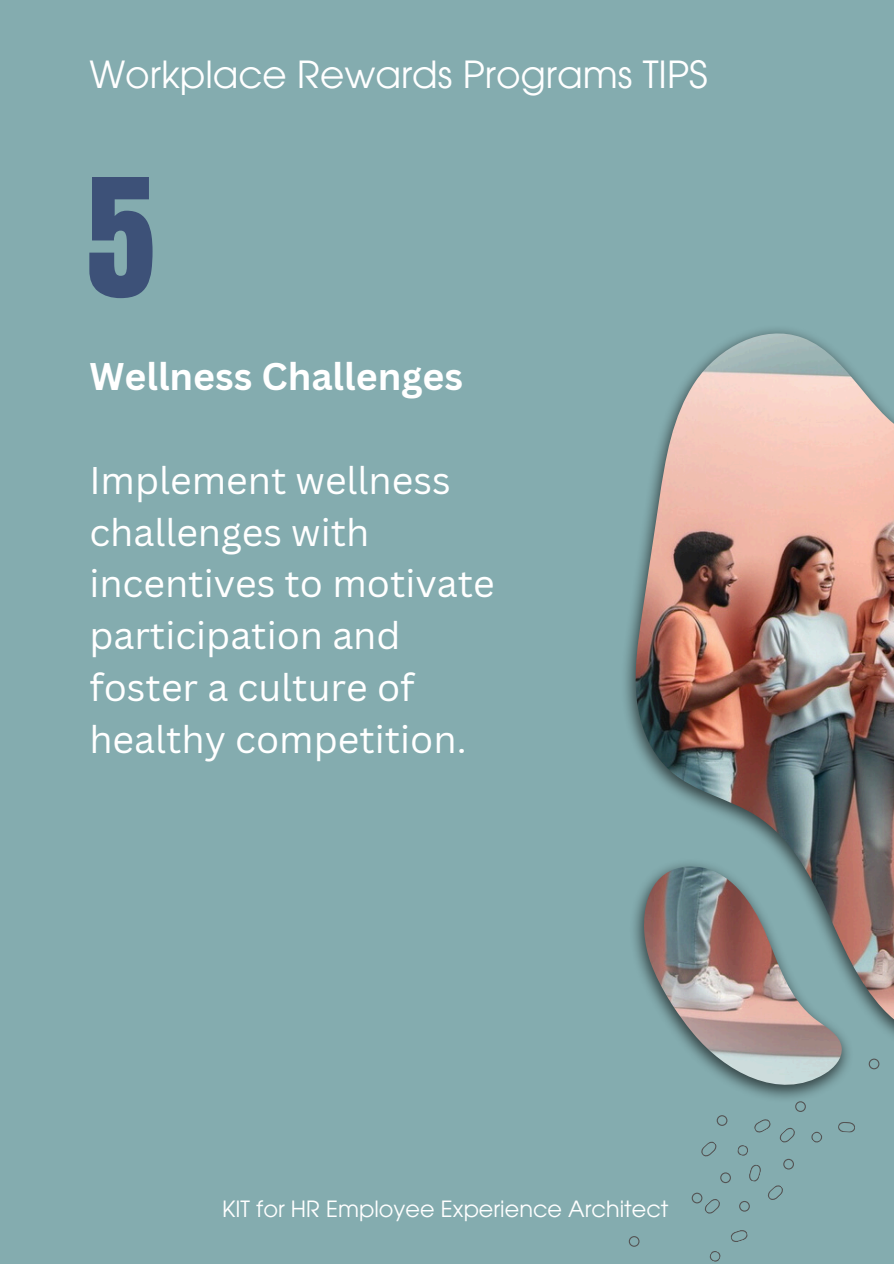
<style>
.page{position:relative;width:894px;height:1264px;background:#fff}
.page>*{position:absolute;margin:0;border:0;box-sizing:border-box;transform-origin:0 0}
.t1{font:37.5px/51.8px "Canva Sans";color:#fff}
.t2{font:700 37.5px "Canva Sans";color:#fff}
.t3{font:37.35px "ITC Avant Garde Pro";color:#fff}
.t4{font:22.35px "ITC Avant Garde Pro";color:#fff}
</style>
<div class="page">
<div style="left:0;top:0;width:893px;height:1263px;background:#84acaf"></div>
<img style="left:625px;top:329px;width:205px;height:770px">
<img style="left:634px;top:333px;width:259px;height:751px">
<svg style="left:701px;top:1141px;width:16px;height:16px"></svg>
<svg style="left:716px;top:1115px;width:11px;height:10px"></svg>
<svg style="left:731px;top:1230px;width:17px;height:12px"></svg>
<svg style="left:709px;top:1251px;width:12px;height:11px"></svg>
<svg style="left:720px;top:1172px;width:10px;height:11px"></svg>
<svg style="left:795px;top:1101px;width:10px;height:10px"></svg>
<svg style="left:838px;top:1122px;width:17px;height:10px"></svg>
<svg style="left:811px;top:1131px;width:11px;height:12px"></svg>
<svg style="left:737px;top:1119px;width:58px;height:92px"></svg>
<svg style="left:691px;top:1192px;width:29px;height:22px"></svg>
<svg style="left:628px;top:1236px;width:11px;height:10px"></svg>
<svg style="left:868px;top:1058px;width:11px;height:11px"></svg>
<svg style="left:89px;top:177px;width:63px;height:121px"></svg>
<h1 class="t3" style="left:89px;top:60px;width:620px">Workplace Rewards Programs TIPS</h1>
<h2 class="t2" style="left:89px;top:350px;width:375px">Wellness Challenges</h2>
<p class="t1" style="left:89px;top:453px;width:406px">Implement wellness challenges with incentives to motivate participation and foster a culture of healthy competition.</p>
<p class="t4" style="left:222px;top:1200px;width:447px">KIT for HR Employee Experience Architect</p>
</div>
